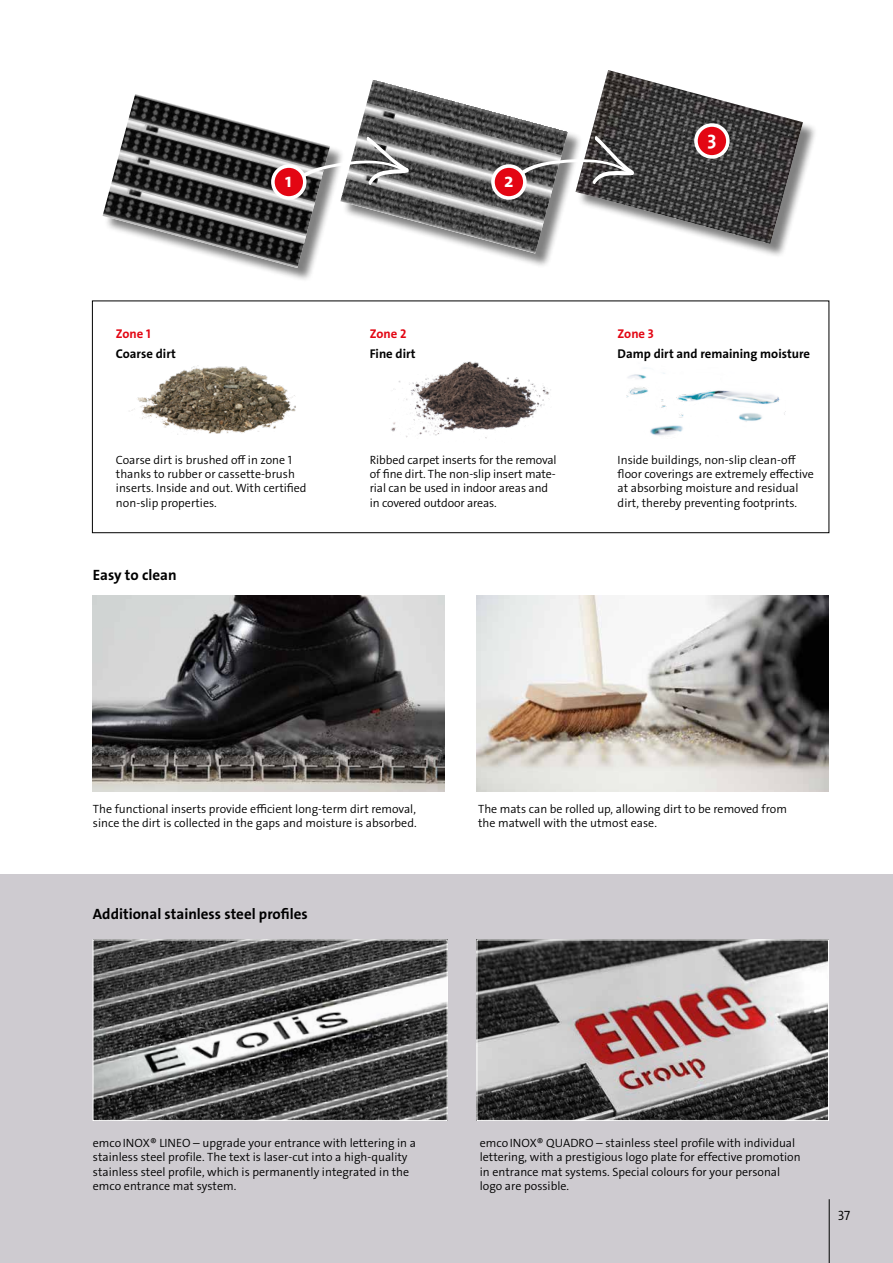
<style>
.page{position:relative;width:893px;height:1263px;background:#fff}
.page>*{position:absolute;margin:0;border:0;box-sizing:border-box;transform-origin:0 0}
.t1{font:700 19.5px "The Sans Os F";color:#fff}
.t2{font:700 15px "The Sans Os F";color:#000}
.t3{font:300 13.5px "The Sans Os F";color:#000}
.t4{font:700 12.75px "The Sans Os F";color:#000}
.t5{font:700 12.75px "The Sans Os F";color:#e30613}
.t6{font:300 12px/14.4px "The Sans Os F";color:#000}
</style>
<div class="page">
<div style="left:0;top:875px;width:893px;height:388px;background:#cecbd0"></div>
<div style="left:92px;top:301px;width:737px;height:232px;border:1px solid #000"></div>
<div style="left:104px;top:96px;width:241px;height:187px;background:#000;opacity:.5"></div>
<img style="left:627px;top:368px;width:158px;height:68px">
<img style="left:391px;top:361px;width:160px;height:78px">
<img style="left:129px;top:365px;width:167px;height:70px">
<div style="left:577px;top:72px;width:241px;height:187px;background:#000;opacity:.5"></div>
<svg style="left:103px;top:70px;width:700px;height:198px"></svg>
<div style="left:493px;top:166px;width:32px;height:32px;background:#e30613;border-radius:50%"></div>
<div style="left:491px;top:164px;width:36px;height:36px;border:4px solid #fff;border-radius:50%"></div>
<div style="left:273px;top:166px;width:32px;height:32px;background:#e30613;border-radius:50%"></div>
<div style="left:271px;top:164px;width:36px;height:36px;border:4px solid #fff;border-radius:50%"></div>
<img style="left:95px;top:942px;width:350px;height:176px">
<img style="left:479px;top:942px;width:348px;height:176px">
<div style="left:477px;top:940px;width:352px;height:180px;border:1px solid #fff"></div>
<img style="left:477px;top:595px;width:352px;height:197px">
<img style="left:93px;top:595px;width:351px;height:197px">
<hr style="left:829px;top:1199px;width:1px;height:64px;background:#000">
<p class="t5" style="left:116px;top:325px;width:36px">Zone 1</p>
<p class="t4" style="left:116px;top:345px;width:61px">Coarse dirt</p>
<h1 class="t1" style="left:285px;top:168px;width:8px">1</h1>
<h1 class="t1" style="left:504px;top:168px;width:11px">2</h1>
<p class="t5" style="left:370px;top:325px;width:38px">Zone 2</p>
<p class="t4" style="left:370px;top:345px;width:47px">Fine dirt</p>
<p class="t6" style="left:116px;top:452px;width:192px">Coarse dirt is brushed off in zone 1 thanks to rubber or cassette-brush inserts. Inside and out. With certified non-slip properties.</p>
<p class="t2" style="left:93px;top:565px;width:85px">Easy to clean</p>
<p class="t6" style="left:370px;top:452px;width:188px">Ribbed carpet inserts for the removal of fine dirt. The non-slip insert mate&shy;rial can be used in indoor areas and in covered outdoor areas.</p>
<h1 class="t1" style="left:707px;top:126px;width:10px">3</h1>
<p class="t5" style="left:618px;top:325px;width:38px">Zone 3</p>
<p class="t4" style="left:618px;top:345px;width:194px">Damp dirt and remaining moisture</p>
<p class="t6" style="left:618px;top:452px;width:198px">Inside buildings, non-slip clean-off floor coverings are extremely effective at absorbing moisture and residual dirt, thereby preventing footprints.</p>
<p class="t6" style="left:93px;top:802px;width:325px">The functional inserts provide efficient long-term dirt removal, since the dirt is collected in the gaps and moisture is absorbed.</p>
<p class="t6" style="left:478px;top:802px;width:310px">The mats can be rolled up, allowing dirt to be removed from the matwell with the utmost ease.</p>
<p class="t2" style="left:93px;top:904px;width:216px">Additional stainless steel profiles</p>
<p class="t6" style="left:93px;top:1136px;width:325px">emcoINOX® LINEO – upgrade your entrance with lettering in a stainless steel profile. The text is laser-cut into a high-quality stainless steel profile, which is permanently integrated in the emco entrance mat system.</p>
<p class="t6" style="left:480px;top:1136px;width:322px">emcoINOX® QUADRO – stainless steel profile with individual lettering, with a prestigious logo plate for effective promotion in entrance mat systems. Special colours for your personal logo are possible.</p>
<p class="t3" style="left:838px;top:1206px;width:14px">37</p>
</div>
